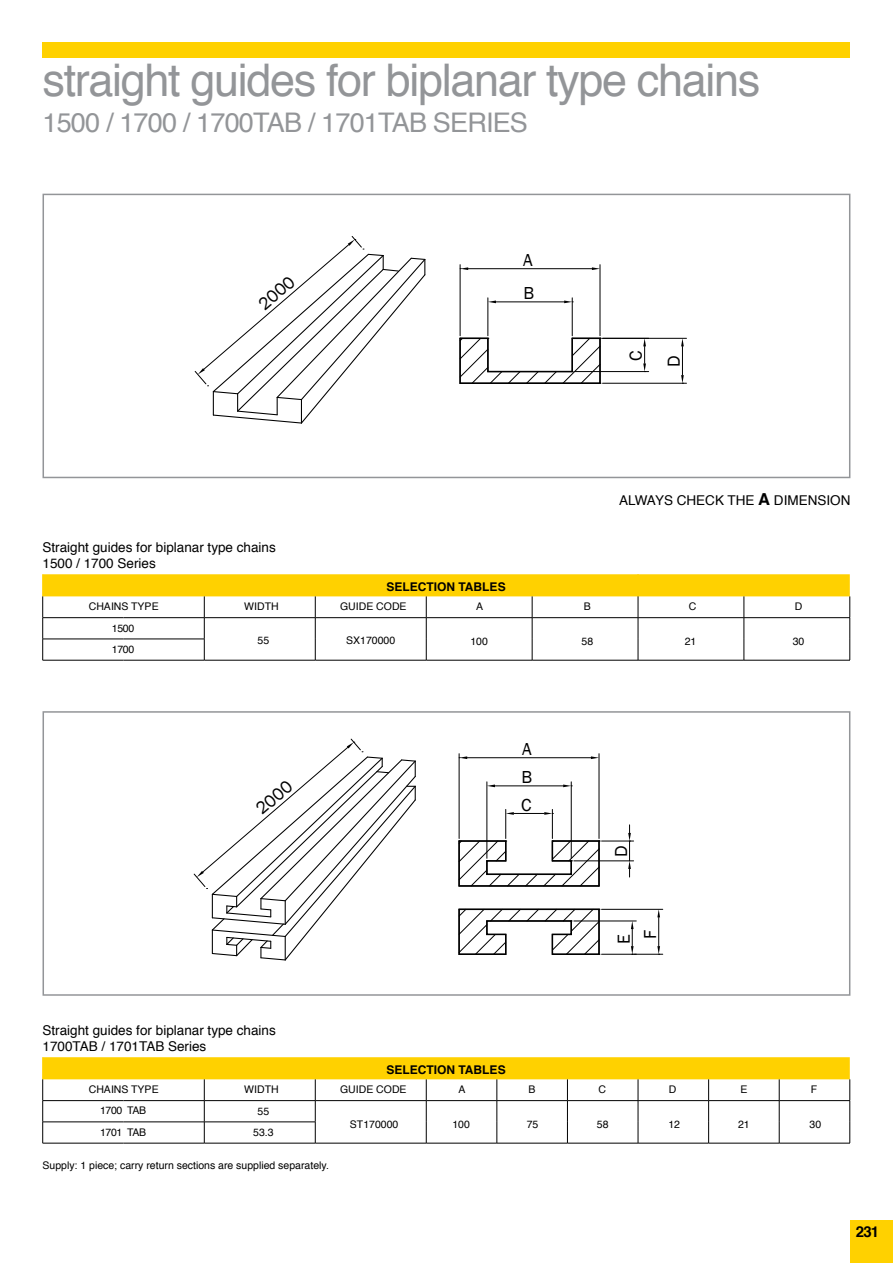
<style>
.page{position:relative;width:893px;height:1263px;background:#fff}
.page>*{position:absolute;margin:0;border:0;box-sizing:border-box;transform-origin:0 0}
.t1{font:45px "Helvetica";letter-spacing:-.03em;color:#939598}
.t2{font:27px "Helvetica";letter-spacing:-.03em;color:#939598}
.t3{font:17.85px/33.2px "Franklin Gothic";color:#000}
.t4{font:700 15px "Helvetica";color:#000}
.t5{font:13.5px/16.2px "Helvetica";color:#000}
.t6{font:700 12px "Helvetica";color:#000}
.t7{font:10.5px/21px "Helvetica";color:#000;text-align:center}
.t8{font:10.5px/21.3px "Helvetica";letter-spacing:-.03em;color:#000}
.s1{font-weight:700;font-size:16.5px}
</style>
<div class="page">
<div style="left:850px;top:1220px;width:43px;height:43px;background:#ffd100"></div>
<hr style="left:43px;top:660px;width:80px;height:1px;background:#000">
<hr style="left:123px;top:660px;width:81px;height:1px;background:#000">
<hr style="left:204px;top:660px;width:111px;height:1px;background:#000">
<hr style="left:315px;top:660px;width:111px;height:1px;background:#000">
<hr style="left:426px;top:660px;width:106px;height:1px;background:#000">
<hr style="left:532px;top:660px;width:106px;height:1px;background:#000">
<hr style="left:638px;top:660px;width:106px;height:1px;background:#000">
<hr style="left:744px;top:660px;width:106px;height:1px;background:#000">
<svg style="left:42px;top:574px;width:808px;height:86px"></svg>
<hr style="left:43px;top:1143px;width:80px;height:1px;background:#000">
<hr style="left:123px;top:1143px;width:81px;height:1px;background:#000">
<hr style="left:204px;top:1143px;width:111px;height:1px;background:#000">
<hr style="left:315px;top:1143px;width:111px;height:1px;background:#000">
<hr style="left:426px;top:1143px;width:71px;height:1px;background:#000">
<hr style="left:497px;top:1143px;width:70px;height:1px;background:#000">
<hr style="left:567px;top:1143px;width:71px;height:1px;background:#000">
<hr style="left:638px;top:1143px;width:71px;height:1px;background:#000">
<hr style="left:709px;top:1143px;width:70px;height:1px;background:#000">
<hr style="left:779px;top:1143px;width:71px;height:1px;background:#000">
<svg style="left:42px;top:1057px;width:808px;height:86px"></svg>
<div style="left:43px;top:43px;width:807px;height:15px;background:#ffd100"></div>
<div style="left:43px;top:194px;width:807px;height:284px;border:2px solid #939598"></div>
<div style="left:43px;top:711px;width:807px;height:285px;border:2px solid #939598"></div>
<hr style="left:600px;top:265px;width:1px;height:71px;background:#000">
<hr style="left:460px;top:265px;width:1px;height:71px;background:#000">
<hr style="left:468px;top:268px;width:124px;height:1px;background:#000">
<svg style="left:592px;top:267px;width:8px;height:3px"></svg>
<svg style="left:460px;top:267px;width:8px;height:3px"></svg>
<hr style="left:488px;top:298px;width:1px;height:38px;background:#000">
<hr style="left:572px;top:298px;width:1px;height:38px;background:#000">
<hr style="left:496px;top:302px;width:68px;height:1px;background:#000">
<svg style="left:488px;top:300px;width:8px;height:3px"></svg>
<svg style="left:564px;top:300px;width:9px;height:3px"></svg>
<hr style="left:575px;top:371px;width:74px;height:1px;background:#000">
<svg style="left:643px;top:339px;width:3px;height:33px"></svg>
<hr style="left:602px;top:338px;width:84px;height:1px;background:#000">
<hr style="left:602px;top:383px;width:84px;height:1px;background:#000">
<svg style="left:681px;top:338px;width:3px;height:46px"></svg>
<svg style="left:459px;top:337px;width:142px;height:47px"></svg>
<hr style="left:572px;top:338px;width:1px;height:34px;background:#000">
<svg style="left:195px;top:236px;width:231px;height:187px"></svg>
<hr style="left:487px;top:782px;width:1px;height:76px;background:#000">
<hr style="left:571px;top:782px;width:1px;height:76px;background:#000">
<hr style="left:495px;top:786px;width:68px;height:1px;background:#000">
<svg style="left:487px;top:784px;width:8px;height:3px"></svg>
<svg style="left:563px;top:784px;width:9px;height:3px"></svg>
<hr style="left:599px;top:754px;width:1px;height:84px;background:#000">
<hr style="left:459px;top:754px;width:1px;height:84px;background:#000">
<hr style="left:467px;top:757px;width:124px;height:1px;background:#000">
<svg style="left:591px;top:756px;width:8px;height:3px"></svg>
<svg style="left:459px;top:756px;width:8px;height:3px"></svg>
<svg style="left:194px;top:739px;width:222px;height:222px"></svg>
<hr style="left:574px;top:861px;width:60px;height:1px;background:#000">
<hr style="left:601px;top:841px;width:33px;height:1px;background:#000">
<svg style="left:458px;top:809px;width:142px;height:78px"></svg>
<svg style="left:628px;top:825px;width:3px;height:52px"></svg>
<hr style="left:601px;top:909px;width:62px;height:1px;background:#000">
<hr style="left:574px;top:921px;width:62px;height:1px;background:#000">
<hr style="left:601px;top:954px;width:35px;height:1px;background:#000">
<svg style="left:458px;top:908px;width:142px;height:47px"></svg>
<svg style="left:631px;top:909px;width:32px;height:46px"></svg>
<h1 class="t1" style="left:43px;top:46px;width:719px">straight guides for biplanar type chains</h1>
<h2 class="t2" style="left:43px;top:102px;width:487px">1500 / 1700 / 1700TAB / 1701TAB SERIES</h2>
<h3 class="t3" style="left:250px;top:294px;width:43px;rotate:-41deg">2000</h3>
<p class="t5" style="left:43px;top:540px;width:235px">Straight guides for biplanar type chains<br>1500 / 1700 Series</p>
<h3 class="t3" style="left:523px;top:244px;width:13px">A<br>B</h3>
<h3 class="t3" style="left:617px;top:367px;width:18px;line-height:38.1px;text-align:center;rotate:-90deg">C<br>D</h3>
<p class="t5" style="left:619px;top:493px;width:233px">ALWAYS CHECK THE <span class="s1">A</span> DIMENSION</p>
<h3 class="t3" style="left:248px;top:594px;width:43px;rotate:-41deg">2000</h3>
<p class="t6" style="left:387px;top:577px;width:121px">SELECTION TABLES</p>
<p class="t7" style="left:89px;top:596px;width:71px">CHAINS TYPE</p>
<p class="t7" style="left:244px;top:596px;width:36px">WIDTH</p>
<p class="t7" style="left:340px;top:596px;width:68px">GUIDE CODE</p>
<p class="t7" style="left:476px;top:596px;width:9px">A</p>
<p class="t7" style="left:584px;top:596px;width:9px">B</p>
<p class="t7" style="left:689px;top:596px;width:9px">C</p>
<p class="t7" style="left:795px;top:596px;width:9px">D</p>
<p class="t8" style="left:112px;top:618px;width:24px">1500<br>1700</p>
<p class="t7" style="left:346px;top:630px;width:51px">SX170000</p>
<p class="t7" style="left:470px;top:631px;width:19px">100</p>
<p class="t7" style="left:258px;top:630px;width:13px">55</p>
<p class="t7" style="left:582px;top:631px;width:13px">58</p>
<p class="t7" style="left:685px;top:631px;width:13px">21</p>
<p class="t7" style="left:793px;top:631px;width:13px">30</p>
<h3 class="t3" style="left:248px;top:799px;width:43px;rotate:-41deg">2000</h3>
<p class="t5" style="left:43px;top:1023px;width:235px">Straight guides for biplanar type chains<br>1700TAB / 1701TAB Series</p>
<h3 class="t3" style="left:522px;top:733px;width:11px">A</h3>
<h3 class="t3" style="left:521px;top:761px;width:12px">B</h3>
<h3 class="t3" style="left:521px;top:788px;width:12px">C</h3>
<p class="t6" style="left:387px;top:1060px;width:121px">SELECTION TABLES</p>
<h3 class="t3" style="left:605px;top:857px;width:13px;rotate:-90deg">D</h3>
<h3 class="t3" style="left:608px;top:944px;width:11px;rotate:-90deg">E</h3>
<h3 class="t3" style="left:634px;top:939px;width:11px;rotate:-90deg">F</h3>
<p class="t7" style="left:89px;top:1079px;width:71px">CHAINS TYPE</p>
<p class="t7" style="left:244px;top:1079px;width:36px">WIDTH</p>
<p class="t7" style="left:340px;top:1079px;width:68px">GUIDE CODE</p>
<p class="t7" style="left:459px;top:1079px;width:9px">A</p>
<p class="t7" style="left:528px;top:1079px;width:9px">B</p>
<p class="t7" style="left:599px;top:1079px;width:9px">C</p>
<p class="t7" style="left:669px;top:1079px;width:9px">D</p>
<p class="t7" style="left:740px;top:1079px;width:9px">E</p>
<p class="t7" style="left:811px;top:1079px;width:8px">F</p>
<p class="t8" style="left:100px;top:1099px;width:48px;line-height:22.4px">1700 TAB<br>1701 TAB</p>
<p class="t7" style="left:253px;top:1101px;width:22px">55<br>53.3</p>
<p class="t7" style="left:43px;top:1155px;width:288px">Supply: 1 piece; carry return sections are supplied separately.</p>
<p class="t7" style="left:350px;top:1114px;width:50px">ST170000</p>
<p class="t7" style="left:452px;top:1114px;width:19px">100</p>
<p class="t7" style="left:527px;top:1114px;width:13px">75</p>
<p class="t7" style="left:597px;top:1114px;width:13px">58</p>
<p class="t7" style="left:668px;top:1114px;width:13px">12</p>
<p class="t7" style="left:738px;top:1114px;width:13px">21</p>
<p class="t7" style="left:809px;top:1114px;width:13px">30</p>
<h3 class="t4" style="left:856px;top:1219px;width:25px">231</h3>
</div>
